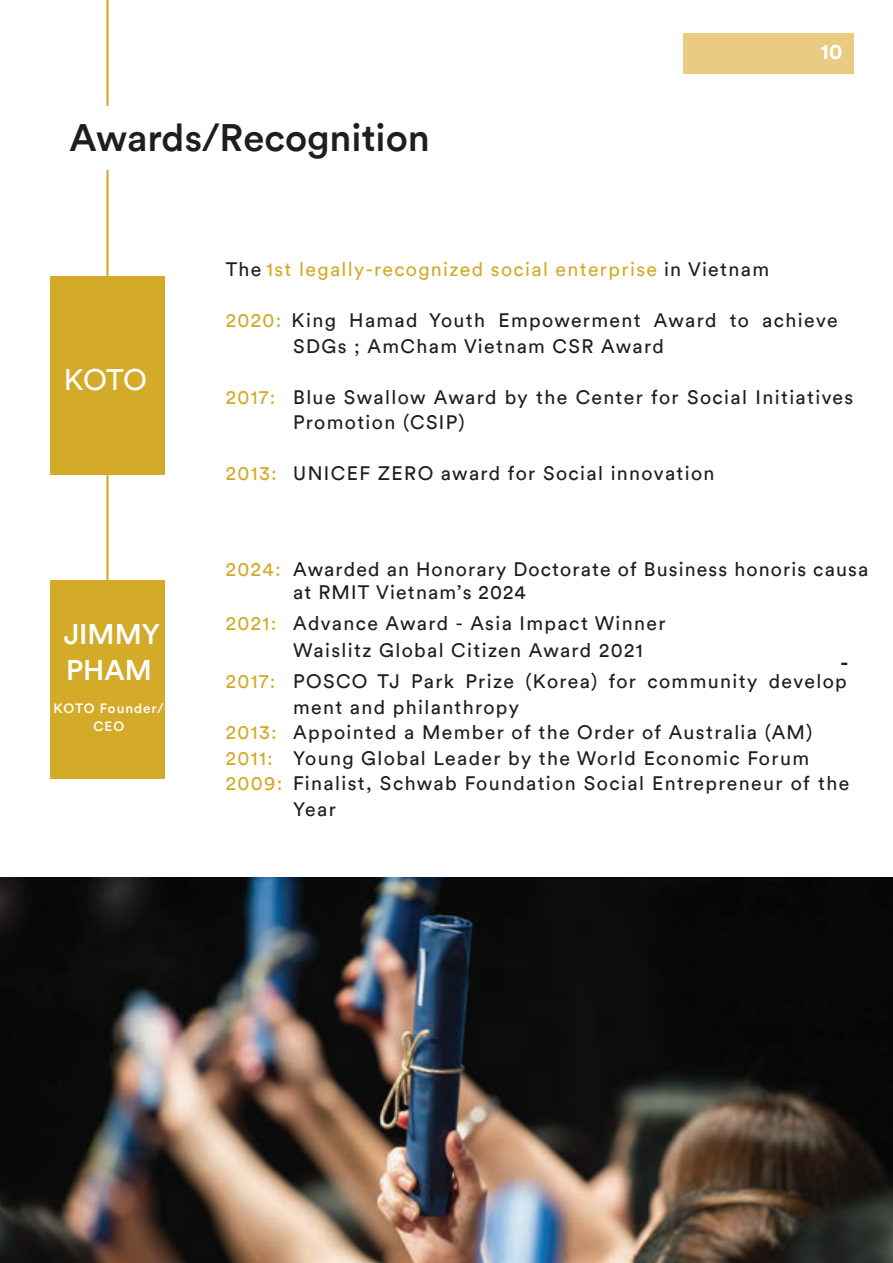
<style>
.page{position:relative;width:893px;height:1263px;background:#fff}
.page>*{position:absolute;margin:0;border:0;box-sizing:border-box;transform-origin:0 0}
.t1{font:500 38.25px "Circular Std";color:#211d1e}
.t2{font:29.7px "Circular Std";color:#fff}
.t3{font:500 28.5px/35.7px "Circular Std";color:#fff}
.t4{font:700 21.3px "Circular Std";color:#fff}
.t5{font:500 21.3px "Circular Std";color:#211d1e}
.t6{font:19.5px/25.5px "Circular Std";letter-spacing:.07em;color:#211d1e}
.t7{font:19.5px "Circular Std";letter-spacing:.07em;color:#d3ab29}
.t8{font:500 13.5px/17.9px "Circular Std";letter-spacing:.07em;color:#fff;text-align:center}
.s1{color:#211d1e}
.s2{color:#d3ab29}
</style>
<div class="page">
<div style="left:50px;top:276px;width:115px;height:198px;background:#d3ab29"></div>
<hr style="left:106px;top:170px;width:3px;height:106px;background:#d3ab29">
<hr style="left:106px;top:474px;width:3px;height:106px;background:#d3ab29">
<hr style="left:106px;top:0;width:3px;height:106px;background:#d3ab29">
<div style="left:50px;top:580px;width:115px;height:198px;background:#d3ab29"></div>
<img style="left:0;top:877px;width:893px;height:386px">
<div style="left:683px;top:34px;width:170px;height:40px;background:#eacb82"></div>
<h1 class="t1" style="left:70px;top:109px;width:362px">Awards/Recognition</h1>
<p class="t4" style="left:821px;top:36px;width:23px">10</p>
<h2 class="t2" style="left:64px;top:358px;width:85px">KOTO</h2>
<h3 class="t3" style="left:64px;top:614px;width:98px">JIMMY<br>PHAM</h3>
<p class="t8" style="left:54px;top:698px;width:112px">KOTO Founder/<br>CEO</p>
<p class="t7" style="left:226px;top:255px;width:545px"><span class="s1">The</span> 1st legally-recognized social enterprise <span class="s1">in Vietnam</span></p>
<p class="t6" style="left:293px;top:306px;width:546px;text-indent:-68px"><span class="s2">2020:</span> King Hamad Youth Empowerment Award to achieve<br>SDGs ; AmCham Vietnam CSR Award</p>
<p class="t6" style="left:293px;top:383px;width:562px;text-indent:-68px"><span class="s2">2017:</span> Blue Swallow Award by the Center for Social Initiatives<br>Promotion (CSIP)</p>
<p class="t6" style="left:226px;top:459px;width:490px"><span class="s2">2013:</span> UNICEF ZERO award for Social innovation</p>
<p class="t6" style="left:293px;top:556px;width:577px;line-height:23.4px;text-indent:-67px"><span class="s2">2024:</span> Awarded an Honorary Doctorate of Business honoris causa at RMIT Vietnam’s 2024</p>
<p class="t6" style="left:293px;top:608px;width:374px;line-height:27px;text-indent:-67px"><span class="s2">2021:</span> Advance Award - Asia Impact Winner<br>Waislitz Global Citizen Award 2021</p>
<p class="t6" style="left:226px;top:667px;width:623px"><span class="s2">2017:</span> POSCO TJ Park Prize (Korea) for community develop</p>
<p class="t5" style="left:841px;top:647px;width:9px">-</p>
<p class="t6" style="left:293px;top:693px;width:227px">ment and philanthropy</p>
<p class="t6" style="left:226px;top:718px;width:588px"><span class="s2">2013:</span> Appointed a Member of the Order of Australia (AM)</p>
<p class="t6" style="left:226px;top:744px;width:585px"><span class="s2">2011:</span> Young Global Leader by the World Economic Forum</p>
<p class="t6" style="left:226px;top:769px;width:625px"><span class="s2">2009:</span> Finalist, Schwab Foundation Social Entrepreneur of the</p>
<p class="t6" style="left:293px;top:795px;width:44px">Year</p>
</div>
